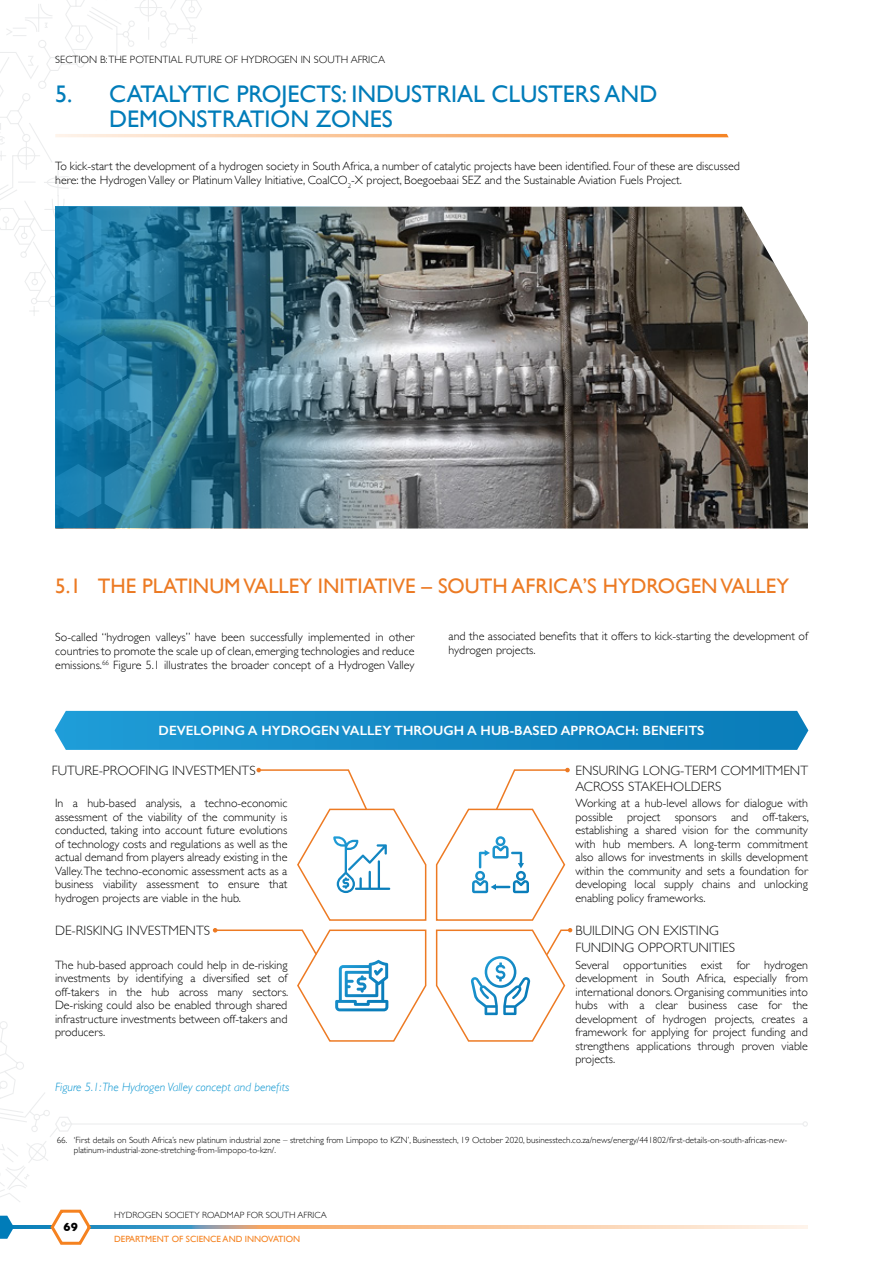
<style>
.page{position:relative;width:893px;height:1263px;background:#fff}
.page>*{position:absolute;margin:0;border:0;box-sizing:border-box;transform-origin:0 0}
.t1{font:24px/25.5px "Gill Sans";color:#007cb9}
.t2{font:21px "Gill Sans";color:#ec7a23}
.t3{font:300 13.5px/16.2px "Gill Sans";color:#121313}
.t4{font:600 13.5px "Gill Sans";color:#fff}
.t5{font:300 12px/13.5px "Gill Sans";color:#000;text-align:justify}
.t6{font:italic 300 12px "Gill Sans";color:#0894d0}
.t7{font:700 12px "Gill Sans";color:#000}
.t8{font:300 10.5px "Gill Sans";color:#000}
.t9{font:300 9px/9.8px "Gill Sans";color:#000}
.t10{font:9px "Gill Sans";color:#f58220}
</style>
<div class="page">
<svg style="left:0;top:0;width:278px;height:316px"></svg>
<svg style="left:93px;top:1225px;width:715px;height:4px;background:#d6c0a9"></svg>
<hr style="left:66px;top:1123px;width:737px;height:1px;background:#ecedee">
<svg style="left:0;top:1021px;width:93px;height:224px"></svg>
<svg style="left:802px;top:1121px;width:6px;height:6px"></svg>
<img style="left:467px;top:207px;width:341px;height:321px">
<svg style="left:55px;top:134px;width:674px;height:3px;background:#f9bc88"></svg>
<svg style="left:66px;top:710px;width:249px;height:58px"></svg>
<img style="left:55px;top:207px;width:412px;height:321px">
<svg style="left:55px;top:711px;width:753px;height:39px;background:#188cc7"></svg>
<svg style="left:213px;top:928px;width:214px;height:114px"></svg>
<svg style="left:435px;top:768px;width:135px;height:153px"></svg>
<svg style="left:435px;top:928px;width:137px;height:114px"></svg>
<svg style="left:256px;top:768px;width:171px;height:153px"></svg>
<p class="t8" style="left:55px;top:51px;width:331px">SECTION B:THE POTENTIAL FUTURE OF HYDROGEN IN SOUTH AFRICA</p>
<h1 class="t1" style="left:109px;top:81px;width:550px;text-indent:-54px">5. CATALYTIC PROJECTS: INDUSTRIAL CLUSTERS AND<br>DEMONSTRATION ZONES</h1>
<p class="t5" style="left:55px;top:158px;width:686px;line-height:14.4px">To kick-start the development of a hydrogen society in South Africa, a number of catalytic projects have been identified. Four of these are discussed here: the Hydrogen Valley or Platinum Valley Initiative, CoalCO<sub>2</sub>-X project, Boegoebaai SEZ and the Sustainable Aviation Fuels Project.</p>
<h2 class="t2" style="left:55px;top:574px;width:735px">5.1 THE PLATINUM VALLEY INITIATIVE – SOUTH AFRICA’S HYDROGEN VALLEY</h2>
<p class="t5" style="left:55px;top:629px;width:361px;line-height:14.4px">So-called “hydrogen valleys” have been successfully implemented in other countries to promote the scale up of clean, emerging technologies and reduce emissions.<sup>66</sup> Figure 5.1 illustrates the broader concept of a Hydrogen Valley</p>
<p class="t5" style="left:449px;top:628px;width:361px;line-height:14.4px">and the associated benefits that it offers to kick-starting the development of hydrogen projects.</p>
<p class="t4" style="left:159px;top:722px;width:547px">DEVELOPING A HYDROGEN VALLEY THROUGH A HUB-BASED APPROACH: BENEFITS</p>
<p class="t3" style="left:52px;top:762px;width:205px">FUTURE-PROOFING INVESTMENTS</p>
<p class="t3" style="left:575px;top:762px;width:234px">ENSURING LONG-TERM COMMITMENT<br>ACROSS STAKEHOLDERS</p>
<p class="t5" style="left:55px;top:796px;width:234px">In a hub-based analysis, a techno-economic assessment of the viability of the community is conducted, taking into account future evolutions of technology costs and regulations as well as the actual demand from players already existing in the Valley. The techno-economic assessment acts as a business viability assessment to ensure that hydrogen projects are viable in the hub.</p>
<p class="t5" style="left:575px;top:796px;width:235px">Working at a hub-level allows for dialogue with possible project sponsors and off-takers, establishing a shared vision for the community with hub members. A long-term commitment also allows for investments in skills development within the community and sets a foundation for developing local supply chains and unlocking enabling policy frameworks.</p>
<p class="t3" style="left:55px;top:922px;width:157px">DE-RISKING INVESTMENTS</p>
<p class="t3" style="left:575px;top:922px;width:161px">BUILDING ON EXISTING<br>FUNDING OPPORTUNITIES</p>
<p class="t5" style="left:55px;top:958px;width:235px">The hub-based approach could help in de-risking investments by identifying a diversified set of off-takers in the hub across many sectors.<br>De-risking could also be enabled through shared infrastructure investments between off-takers and producers.</p>
<p class="t5" style="left:575px;top:958px;width:234px">Several opportunities exist for hydrogen development in South Africa, especially from international donors. Organising communities into hubs with a clear business case for the development of hydrogen projects, creates a framework for applying for project funding and strengthens applications through proven viable projects.</p>
<p class="t6" style="left:55px;top:1080px;width:236px">Figure 5.1: The Hydrogen Valley concept and benefits</p>
<p class="t9" style="left:74px;top:1135px;width:715px;text-indent:-17px">66. ‘First details on South Africa’s new platinum industrial zone – stretching from Limpopo to KZN’, Businesstech, 19 October 2020, businesstech.co.za/news/energy/441802/first-details-on-south-africas-new&shy;platinum-industrial-zone-stretching-from-limpopo-to-kzn/.</p>
<p class="t7" style="left:64px;top:1217px;width:16px">69</p>
<p class="t9" style="left:114px;top:1210px;width:214px">HYDROGEN SOCIETY ROADMAP FOR SOUTH AFRICA</p>
<p class="t10" style="left:114px;top:1234px;width:188px">DEPARTMENT OF SCIENCE AND INNOVATION</p>
</div>
